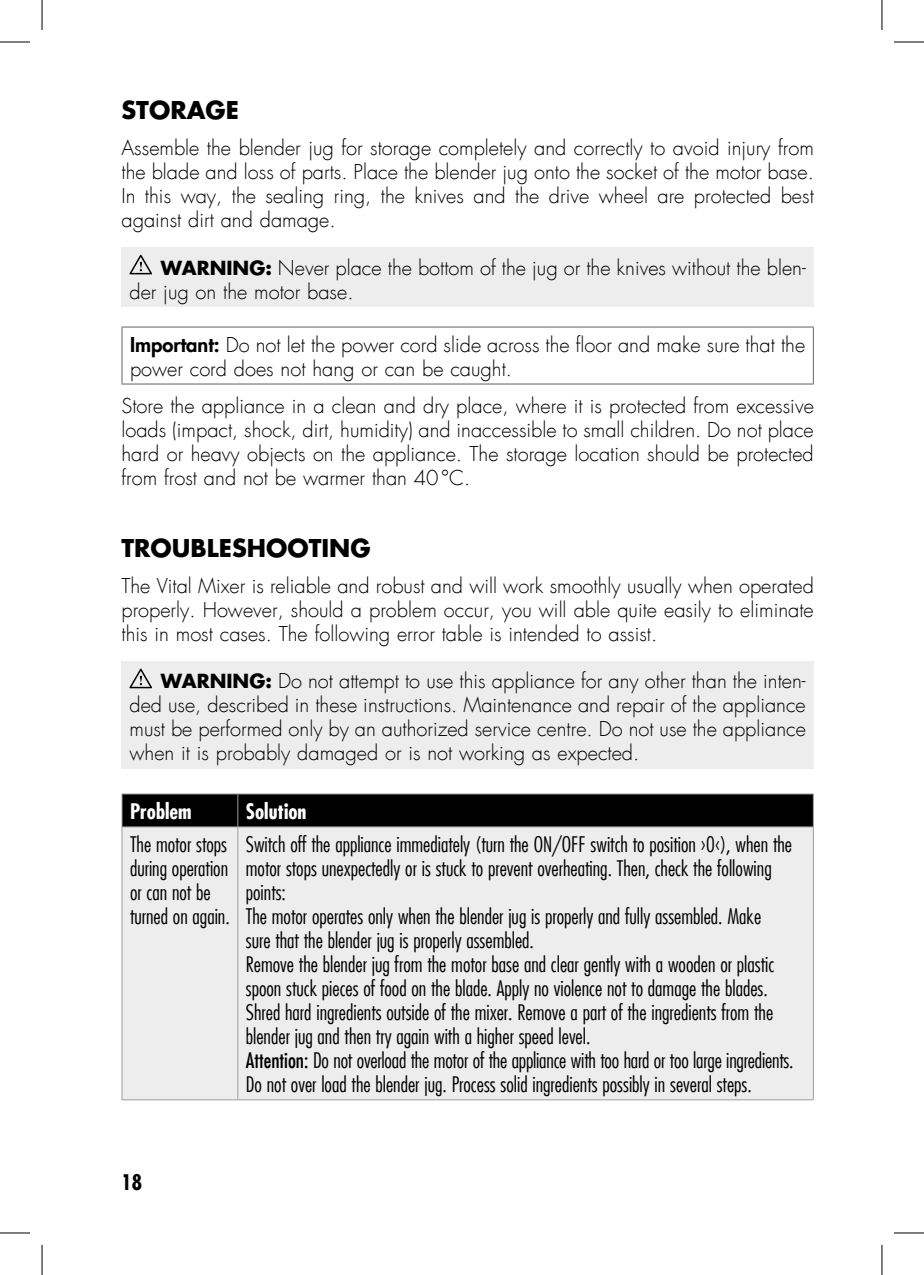
<style>
.page{position:relative;width:924px;height:1275px;background:#fff}
.page>*{position:absolute;margin:0;border:0;box-sizing:border-box;transform-origin:0 0}
.t1{font:700 24px "Futura LT";color:#000}
.t2{font:300 condensed 21px/24px "Futura LT";color:#000}
.t3{font:700 condensed 21px "Futura LT";color:#fff}
.t4{font:700 condensed 21px "Futura LT";color:#000}
.t5{font:300 20px/24px "Futura LT";color:#000;text-align:justify}
.s1{font-weight:700;font-size:19px}
.s2{font-weight:800}
.s3{font-weight:400}
</style>
<div class="page">
<div style="left:121px;top:247px;width:692px;height:59px;background:#ededed"></div>
<svg style="left:129px;top:255px;width:23px;height:19px"></svg>
<hr style="left:121px;top:326px;width:692px;height:1px;background:#646363">
<hr style="left:121px;top:327px;width:1px;height:56px;background:#646363">
<hr style="left:812px;top:327px;width:1px;height:56px;background:#646363">
<hr style="left:121px;top:383px;width:692px;height:1px;background:#646363">
<div style="left:121px;top:660px;width:692px;height:108px;background:#ededed"></div>
<svg style="left:129px;top:668px;width:23px;height:20px"></svg>
<div style="left:122px;top:794px;width:690px;height:32px;background:#000"></div>
<div style="left:122px;top:827px;width:690px;height:272px;background:#ededed"></div>
<hr style="left:812px;top:827px;width:1px;height:272px;background:#9d9d9c">
<hr style="left:121px;top:793px;width:117px;height:1px;background:#9d9d9c">
<hr style="left:121px;top:794px;width:1px;height:32px;background:#9d9d9c">
<hr style="left:238px;top:793px;width:575px;height:1px;background:#9d9d9c">
<hr style="left:237px;top:794px;width:1px;height:32px;background:#9d9d9c">
<hr style="left:812px;top:794px;width:1px;height:32px;background:#9d9d9c">
<hr style="left:121px;top:826px;width:117px;height:1px;background:#9d9d9c">
<hr style="left:238px;top:826px;width:575px;height:1px;background:#9d9d9c">
<hr style="left:238px;top:1099px;width:575px;height:1px;background:#9d9d9c">
<hr style="left:121px;top:827px;width:1px;height:272px;background:#9d9d9c">
<hr style="left:237px;top:827px;width:1px;height:272px;background:#9d9d9c">
<hr style="left:121px;top:1099px;width:117px;height:1px;background:#9d9d9c">
<hr style="left:0;top:42px;width:30px;height:1px;background:#000">
<hr style="left:893px;top:42px;width:30px;height:1px;background:#000">
<hr style="left:0;top:1232px;width:30px;height:1px;background:#000">
<hr style="left:893px;top:1232px;width:30px;height:1px;background:#000">
<hr style="left:42px;top:0;width:1px;height:30px;background:#000">
<hr style="left:42px;top:1245px;width:1px;height:30px;background:#000">
<hr style="left:881px;top:0;width:1px;height:30px;background:#000">
<hr style="left:881px;top:1245px;width:1px;height:30px;background:#000">
<p class="t1" style="left:121px;top:94px;width:119px">STORAGE</p>
<p class="t5" style="left:121px;top:136px;width:693px">Assemble the blender jug for storage completely and correctly to avoid injury from the blade and loss of parts. Place the blender jug onto the socket of the motor base.<br>In this way, the sealing ring, the knives and the drive wheel are protected best against dirt and damage.</p>
<p class="t5" style="left:129px;top:256px;width:677px;text-indent:31px"><span class="s1">WARNING:</span> Never place the bottom of the jug or the knives without the blen&shy;der jug on the motor base.</p>
<p class="t5" style="left:130px;top:333px;width:676px"><span class="s2">Important:</span> Do not let the power cord slide across the floor and make sure that the power cord does not hang or can be caught.</p>
<p class="t5" style="left:121px;top:394px;width:693px">Store the appliance in a clean and dry place, where it is protected from excessive loads (impact, shock, dirt, humidity) and inaccessible to small children. Do not place hard or heavy objects on the appliance. The storage location should be protected from frost and not be warmer than 40°C.</p>
<p class="t1" style="left:121px;top:531px;width:250px">TROUBLESHOOTING</p>
<p class="t5" style="left:121px;top:574px;width:693px">The Vital Mixer is reliable and robust and will work smoothly usually when operated properly. However, should a problem occur, you will able quite easily to eliminate this in most cases. The following error table is intended to assist.</p>
<p class="t5" style="left:129px;top:670px;width:677px;text-indent:31px"><span class="s1">WARNING:</span> Do not attempt to use this appliance for any other than the inten&shy;ded use, described in these instructions. Maintenance and repair of the appliance must be performed only by an authorized service centre. Do not use the appliance when it is probably damaged or is not working as expected.</p>
<p class="t3" style="left:130px;top:798px;width:63px">Problem</p>
<p class="t3" style="left:246px;top:798px;width:62px">Solution</p>
<p class="t2" style="left:130px;top:832px;width:101px">The motor stops during operation or can not be turned on again.</p>
<p class="t2" style="left:246px;top:832px;width:549px">Switch off the appliance immediately (turn the ON/OFF switch to position ›0‹), when the motor stops unexpectedly or is stuck to prevent overheating. Then, check the following points:<br>The motor operates only when the blender jug is properly and fully assembled. Make<br>sure that the blender jug is properly assembled.<br>Remove the blender jug from the motor base and clear gently with a wooden or plastic spoon stuck pieces of food on the blade. Apply no violence not to damage the blades.<br>Shred hard ingredients outside of the mixer. Remove a part of the ingredients from the blender jug and then try again with a higher speed level.<br><span class="s3">Attention:</span> Do not overload the motor of the appliance with too hard or too large ingredients.<br>Do not over load the blender jug. Process solid ingredients possibly in several steps.</p>
<p class="t4" style="left:121px;top:1169px;width:22px">18</p>
</div>
